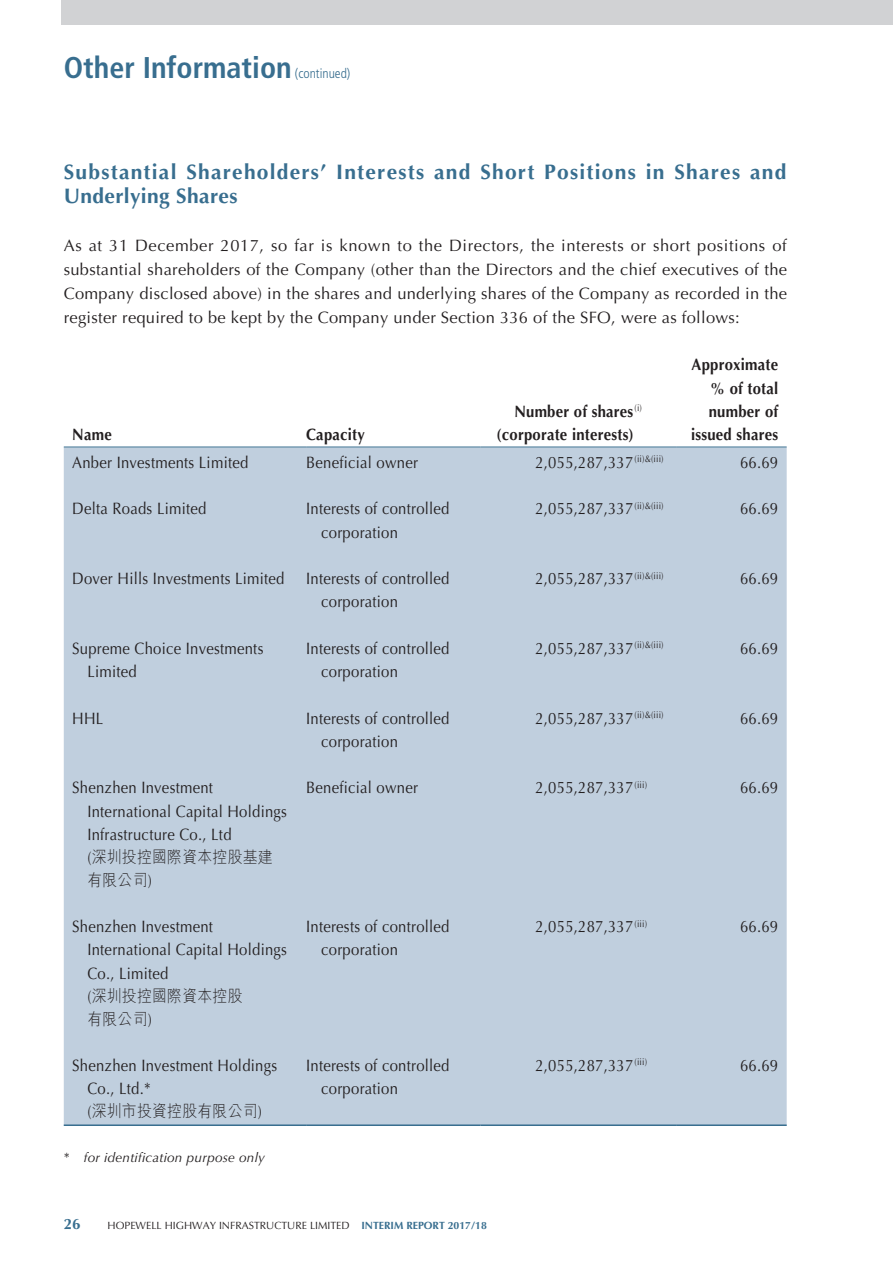
<style>
.page{position:relative;width:893px;height:1263px;background:#fff}
.page>*{position:absolute;margin:0;border:0;box-sizing:border-box;transform-origin:0 0}
.t1{font:700 condensed 30px "Frutiger LT Std";color:#386e8f}
._01_H1{font:700 21px/24px "Optima LT Std";letter-spacing:.06em;color:#386e8f}
._50_Table_txt{font:16.5px "Optima LT Std";letter-spacing:.015em;color:#231f20;scale:.9 1}
._00_txt{font:16.5px/24px "Optima LT Std";letter-spacing:.015em;color:#231f20;text-align:justify}
._50_Table_txt-2{font:700 16.5px "Optima LT Std";letter-spacing:.015em;color:#231f20;scale:.9 1}
._50_Table_txt-3{font:300 16.5px "M Hei HK";letter-spacing:.015em;color:#231f20;scale:.9 1}
.t2{font:700 15px "Optima LT Std";color:#386e8f}
._06_Notes{font:italic 13.5px "Optima LT Std";letter-spacing:.015em;color:#231f20}
.t3{font:300 condensed 13.5px "Frutiger LT Std";color:#386e8f}
.t4{font:10.5px "Optima LT Std";color:#231f20}
.s1{font-family:"Optima LT Std";font-weight:400}
.s2{font-style:normal}
.s3{font-weight:700;color:#386e8f}
</style>
<div class="page">
<div style="left:62px;top:0;width:831px;height:24px;background:#d1d2d4"></div>
<div style="left:64px;top:448px;width:723px;height:676px;background:#c0cfde"></div>
<hr style="left:64px;top:447px;width:242px;height:1px;background:#386e8f">
<hr style="left:306px;top:447px;width:174px;height:1px;background:#386e8f">
<hr style="left:480px;top:447px;width:196px;height:1px;background:#386e8f">
<hr style="left:676px;top:447px;width:111px;height:1px;background:#386e8f">
<hr style="left:64px;top:1124px;width:242px;height:2px;background:#386e8f">
<hr style="left:306px;top:1124px;width:174px;height:2px;background:#386e8f">
<hr style="left:480px;top:1124px;width:196px;height:2px;background:#386e8f">
<hr style="left:676px;top:1124px;width:111px;height:2px;background:#386e8f">
<h1 class="t1" style="left:64px;top:49px;width:229px">Other Information</h1>
<p class="t3" style="left:295px;top:65px;width:57px">(continued)</p>
<p class="_01_H1" style="left:64px;top:160px;width:724px">Substantial Shareholders’ Interests and Short Positions in Shares and<br>Underlying Shares</p>
<p class="_00_txt" style="left:64px;top:234px;width:725px">As at 31 December 2017, so far is known to the Directors, the interests or short positions of substantial shareholders of the Company (other than the Directors and the chief executives of the Company disclosed above) in the shares and underlying shares of the Company as recorded in the register required to be kept by the Company under Section 336 of the SFO, were as follows:</p>
<p class="_50_Table_txt-2" style="left:72px;top:425px;width:45px">Name</p>
<p class="_50_Table_txt-2" style="left:306px;top:425px;width:67px">Capacity</p>
<p class="_50_Table_txt-2" style="left:514px;top:402px;width:143px">Number of shares<sup>(i)</sup></p>
<p class="_50_Table_txt-2" style="left:497px;top:425px;width:154px">(corporate interests)</p>
<p class="_50_Table_txt-2" style="left:691px;top:355px;width:98px">Approximate</p>
<p class="_50_Table_txt-2" style="left:710px;top:378px;width:77px">% of total</p>
<p class="_50_Table_txt-2" style="left:709px;top:402px;width:79px">number of</p>
<p class="_50_Table_txt-2" style="left:691px;top:425px;width:98px">issued shares</p>
<p class="_50_Table_txt" style="left:72px;top:453px;width:197px">Anber Investments Limited</p>
<p class="_50_Table_txt" style="left:306px;top:453px;width:126px">Beneficial owner</p>
<p class="_50_Table_txt" style="left:535px;top:453px;width:144px">2,055,287,337<sup>(ii)&amp;(iii)</sup></p>
<p class="_50_Table_txt" style="left:740px;top:453px;width:44px">66.69</p>
<p class="_50_Table_txt" style="left:72px;top:499px;width:151px">Delta Roads Limited</p>
<p class="_50_Table_txt" style="left:306px;top:499px;width:161px">Interests of controlled</p>
<p class="_50_Table_txt" style="left:321px;top:522px;width:87px">corporation</p>
<p class="_50_Table_txt" style="left:535px;top:499px;width:144px">2,055,287,337<sup>(ii)&amp;(iii)</sup></p>
<p class="_50_Table_txt" style="left:740px;top:499px;width:44px">66.69</p>
<p class="_50_Table_txt" style="left:72px;top:569px;width:237px">Dover Hills Investments Limited</p>
<p class="_50_Table_txt" style="left:306px;top:569px;width:161px">Interests of controlled</p>
<p class="_50_Table_txt" style="left:321px;top:592px;width:87px">corporation</p>
<p class="_50_Table_txt" style="left:72px;top:639px;width:214px">Supreme Choice Investments</p>
<p class="_50_Table_txt" style="left:87px;top:662px;width:56px">Limited</p>
<p class="_50_Table_txt" style="left:306px;top:639px;width:161px">Interests of controlled</p>
<p class="_50_Table_txt" style="left:321px;top:662px;width:87px">corporation</p>
<p class="_50_Table_txt" style="left:72px;top:708px;width:36px">HHL</p>
<p class="_50_Table_txt" style="left:306px;top:708px;width:161px">Interests of controlled</p>
<p class="_50_Table_txt" style="left:321px;top:732px;width:87px">corporation</p>
<p class="_50_Table_txt" style="left:535px;top:569px;width:144px">2,055,287,337<sup>(ii)&amp;(iii)</sup></p>
<p class="_50_Table_txt" style="left:740px;top:569px;width:44px">66.69</p>
<p class="_50_Table_txt" style="left:535px;top:639px;width:144px">2,055,287,337<sup>(ii)&amp;(iii)</sup></p>
<p class="_50_Table_txt" style="left:740px;top:639px;width:44px">66.69</p>
<p class="_50_Table_txt" style="left:535px;top:708px;width:144px">2,055,287,337<sup>(ii)&amp;(iii)</sup></p>
<p class="_50_Table_txt" style="left:740px;top:708px;width:44px">66.69</p>
<p class="_50_Table_txt" style="left:72px;top:778px;width:158px">Shenzhen Investment</p>
<p class="_50_Table_txt" style="left:87px;top:801px;width:223px">International Capital Holdings</p>
<p class="_50_Table_txt" style="left:87px;top:825px;width:162px">Infrastructure Co., Ltd</p>
<p class="_50_Table_txt-3" style="left:87px;top:849px;width:207px"><span class="s1">(</span>深圳投控國際資本控股基建</p>
<p class="_50_Table_txt-3" style="left:87px;top:872px;width:73px">有限公司<span class="s1">)</span></p>
<p class="_50_Table_txt" style="left:72px;top:917px;width:158px">Shenzhen Investment</p>
<p class="_50_Table_txt" style="left:87px;top:940px;width:223px">International Capital Holdings</p>
<p class="_50_Table_txt" style="left:87px;top:963px;width:92px">Co., Limited</p>
<p class="_50_Table_txt-3" style="left:87px;top:987px;width:174px"><span class="s1">(</span>深圳投控國際資本控股</p>
<p class="_50_Table_txt-3" style="left:87px;top:1011px;width:73px">有限公司<span class="s1">)</span></p>
<p class="_50_Table_txt" style="left:72px;top:1056px;width:229px">Shenzhen Investment Holdings</p>
<p class="_50_Table_txt" style="left:87px;top:1079px;width:72px">Co., Ltd.*</p>
<p class="_50_Table_txt-3" style="left:87px;top:1103px;width:195px"><span class="s1">(</span>深圳市投資控股有限公司<span class="s1">)</span></p>
<p class="_06_Notes" style="left:64px;top:1150px;width:203px"><span class="s2">*</span> for identification purpose only</p>
<p class="_50_Table_txt" style="left:306px;top:778px;width:126px">Beneficial owner</p>
<p class="_50_Table_txt" style="left:535px;top:778px;width:126px">2,055,287,337<sup>(iii)</sup></p>
<p class="_50_Table_txt" style="left:740px;top:778px;width:44px">66.69</p>
<p class="_50_Table_txt" style="left:306px;top:917px;width:161px">Interests of controlled</p>
<p class="_50_Table_txt" style="left:321px;top:940px;width:87px">corporation</p>
<p class="_50_Table_txt" style="left:306px;top:1056px;width:161px">Interests of controlled</p>
<p class="_50_Table_txt" style="left:321px;top:1079px;width:87px">corporation</p>
<p class="_50_Table_txt" style="left:535px;top:917px;width:126px">2,055,287,337<sup>(iii)</sup></p>
<p class="_50_Table_txt" style="left:740px;top:917px;width:44px">66.69</p>
<p class="_50_Table_txt" style="left:535px;top:1056px;width:126px">2,055,287,337<sup>(iii)</sup></p>
<p class="_50_Table_txt" style="left:740px;top:1056px;width:44px">66.69</p>
<p class="t2" style="left:64px;top:1215px;width:18px">26</p>
<p class="t4" style="left:108px;top:1220px;width:381px">HOPEWELL HIGHWAY INFRASTRUCTURE LIMITED <span class="s3">INTERIM REPORT 2017/18</span></p>
</div>
